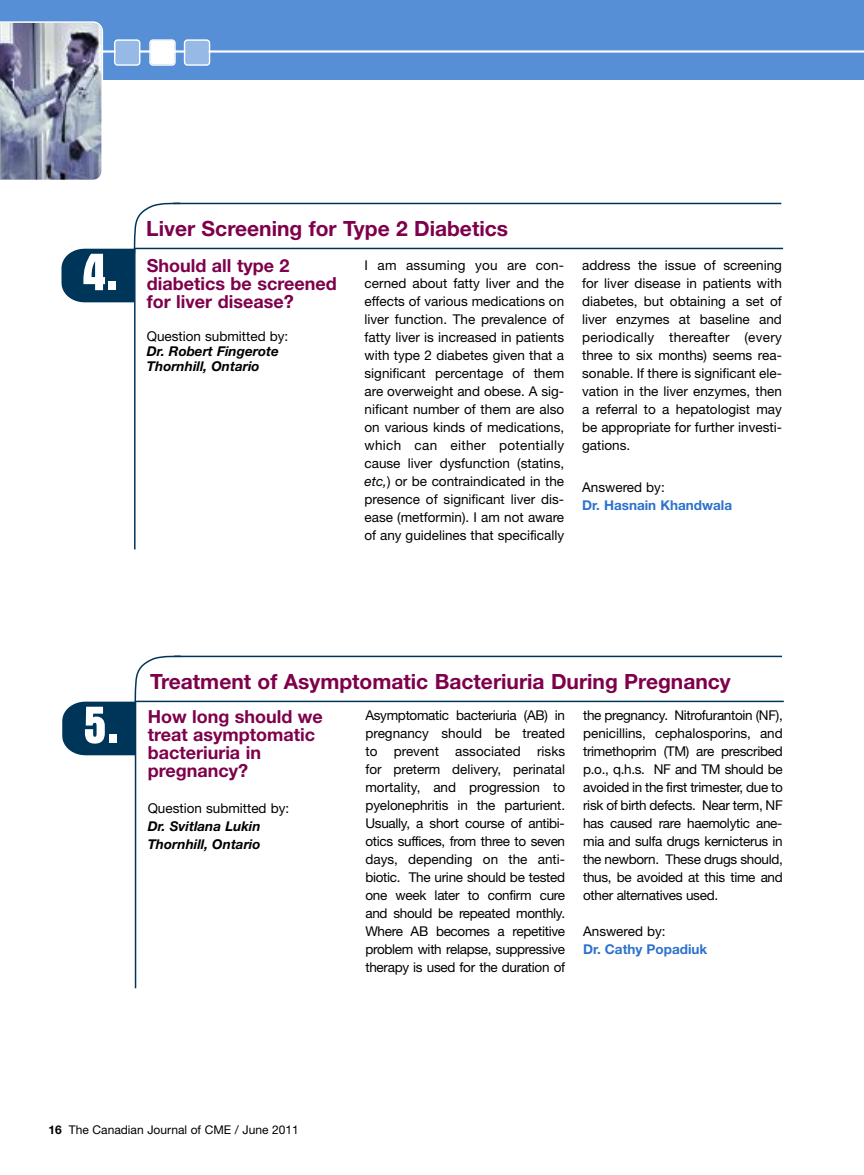
<style>
.page{position:relative;width:864px;height:1175px;background:#fff}
.page>*{position:absolute;margin:0;border:0;box-sizing:border-box;transform-origin:0 0}
.t1{font:700 condensed 54.45px "Aurora BT";color:#fff}
.t2{font:700 21px "Helvetica Neue";color:#7e004b}
.t3{font:700 18px/18px "Helvetica Neue";color:#7e004b}
.t4{font:13.5px/18px "Helvetica Neue";color:#000;text-align:justify}
.t5{font:italic 700 13.5px/18px "Helvetica Neue";color:#000}
.t6{font:700 13.5px "Helvetica Neue";color:#2d72cc}
.t7{font:12px "Helvetica Neue";color:#000}
.s1{font-style:italic}
.s2{font-weight:700}
</style>
<div class="page">
<div style="left:0;top:0;width:864px;height:80px;background:#578fd6"></div>
<hr style="left:7px;top:50px;width:857px;height:3px;background:#fff">
<svg style="left:0;top:21px;width:103px;height:159px;background:#8f95aa"></svg>
<svg style="left:184px;top:39px;width:26px;height:27px"></svg>
<svg style="left:149px;top:39px;width:27px;height:27px"></svg>
<svg style="left:114px;top:39px;width:26px;height:27px"></svg>
<hr style="left:174px;top:655px;width:608px;height:2px;background:#00355a">
<hr style="left:135px;top:701px;width:1px;height:287px;background:#00355a">
<hr style="left:136px;top:700px;width:648px;height:2px;background:#00355a">
<svg style="left:62px;top:655px;width:120px;height:100px"></svg>
<hr style="left:173px;top:203px;width:608px;height:1px;background:#00355a">
<hr style="left:134px;top:248px;width:2px;height:301px;background:#00355a">
<hr style="left:135px;top:248px;width:648px;height:1px;background:#00355a">
<svg style="left:62px;top:202px;width:120px;height:100px"></svg>
<h2 class="t2" style="left:146px;top:221px;width:363px">Liver Screening for Type 2 Diabetics</h2>
<h1 class="t1" style="left:82px;top:239px;width:37px">4.</h1>
<h3 class="t3" style="left:147px;top:258px;width:191px">Should all type 2 diabetics be screened for liver disease?</h3>
<p class="t4" style="left:147px;top:329px;width:143px">Question submitted by:</p>
<p class="t5" style="left:147px;top:345px;width:133px;line-height:15px">Dr. Robert Fingerote<br>Thornhill, Ontario</p>
<p class="t4" style="left:365px;top:258px;width:201px">I am assuming you are con&shy;cerned about fatty liver and the effects of various medications on liver function. The prevalence of fatty liver is increased in patients with type 2 diabetes given that a significant percentage of them are overweight and obese. A sig&shy;nificant number of them are also on various kinds of medications, which can either potentially cause liver dysfunction (statins, <span class="s1">etc,</span>) or be contraindicated in the presence of significant liver dis&shy;ease (metformin). I am not aware of any guidelines that specifically</p>
<p class="t4" style="left:582px;top:258px;width:201px">address the issue of screening for liver disease in patients with diabetes, but obtaining a set of liver enzymes at baseline and periodically thereafter (every three to six months) seems rea&shy;sonable. If there is significant ele&shy;vation in the liver enzymes, then a referral to a hepatologist may be appropriate for further investi&shy;gations.</p>
<p class="t4" style="left:582px;top:479px;width:84px">Answered by:</p>
<p class="t6" style="left:582px;top:500px;width:151px">Dr. Hasnain Khandwala</p>
<h1 class="t1" style="left:83px;top:692px;width:37px">5.</h1>
<h2 class="t2" style="left:150px;top:674px;width:582px">Treatment of Asymptomatic Bacteriuria During Pregnancy</h2>
<h3 class="t3" style="left:148px;top:709px;width:177px">How long should we treat asymptomatic bacteriuria in pregnancy?</h3>
<p class="t4" style="left:148px;top:800px;width:143px">Question submitted by:</p>
<p class="t5" style="left:148px;top:818px;width:114px">Dr. Svitlana Lukin<br>Thornhill, Ontario</p>
<p class="t4" style="left:365px;top:708px;width:201px">Asymptomatic bacteriuria (AB) in pregnancy should be treated to prevent associated risks for preterm delivery, perinatal mortality, and progression to pyelonephritis in the parturient.<br>Usually, a short course of antibi&shy;otics suffices, from three to seven days, depending on the anti&shy;biotic. The urine should be tested one week later to confirm cure and should be repeated monthly.<br>Where AB becomes a repetitive problem with relapse, suppressive therapy is used for the duration of</p>
<p class="t4" style="left:583px;top:708px;width:201px">the pregnancy. Nitrofurantoin (NF), penicillins, cephalosporins, and trimethoprim (TM) are prescribed p.o., q.h.s. NF and TM should be avoided in the first trimester, due to risk of birth defects. Near term, NF has caused rare haemolytic ane&shy;mia and sulfa drugs kernicterus in the newborn. These drugs should, thus, be avoided at this time and other alternatives used.</p>
<p class="t4" style="left:583px;top:924px;width:84px">Answered by:</p>
<p class="t6" style="left:583px;top:944px;width:126px">Dr. Cathy Popadiuk</p>
<p class="t7" style="left:48px;top:1125px;width:252px"><span class="s2">16</span> The Canadian Journal of CME / June 2011</p>
</div>
